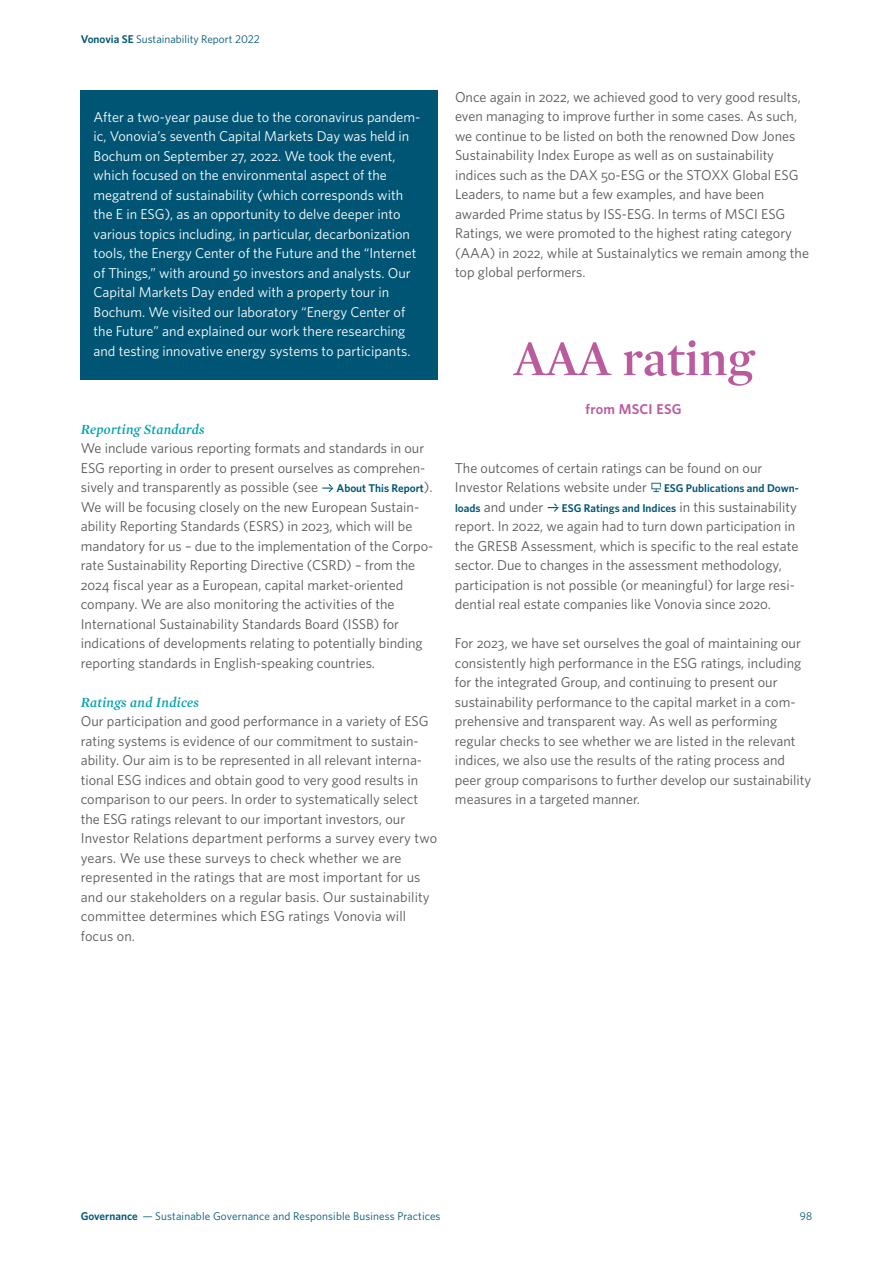
<style>
.page{position:relative;width:893px;height:1263px;background:#fff}
.page>*{position:absolute;margin:0;border:0;box-sizing:border-box;transform-origin:0 0}
.t1{font:600 51px "Mercury Display";color:#ba5b9e}
.t2{font:14.25px/19.5px "Whitney";color:#575756}
.t3{font:14.25px/19.5px "Whitney";color:#fff}
.t4{font:italic 600 14.25px "Mercury Display";letter-spacing:.02em;color:#00a2b0}
.t5{font:600 14.25px "Whitney";letter-spacing:.02em;color:#ba5b9e}
.t6{font:11.25px "Whitney";letter-spacing:.01em;color:#005575}
.t7{font:600 11.25px "Whitney";color:#005575}
.s1{font-weight:600}
.s2{font-weight:400;font-size:14.25px;color:#575756}
.s3{font-weight:600;font-size:11.25px;color:#005575}
.s4{font-style:italic}
</style>
<div class="page">
<div style="left:81px;top:91px;width:357px;height:35px;background:#005575"></div>
<div style="left:81px;top:110px;width:357px;height:270px;background:#005575"></div>
<svg style="left:322px;top:484px;width:11px;height:8px"></svg>
<svg style="left:651px;top:483px;width:10px;height:9px"></svg>
<svg style="left:548px;top:503px;width:11px;height:9px"></svg>
<p class="t6" style="left:81px;top:32px;width:181px"><span class="s1">Vonovia SE</span> Sustainability Report 2022</p>
<p class="t3" style="left:94px;top:106px;width:328px">After a two-year pause due to the coronavirus pandem&shy;ic, Vonovia’s seventh Capital Markets Day was held in Bochum on September 27, 2022. We took the event, which focused on the environmental aspect of the megatrend of sustainability (which corresponds with the E in ESG), as an opportunity to delve deeper into various topics including, in particular, decarbonization tools, the Energy Center of the Future and the “Internet of Things,” with around 50 investors and analysts. Our Capital Markets Day ended with a property tour in Bochum. We visited our laboratory “Energy Center of the Future” and explained our work there researching and testing innovative energy systems to participants.</p>
<p class="t4" style="left:81px;top:419px;width:125px">Reporting Standards</p>
<p class="t2" style="left:81px;top:438px;width:346px;text-align:justify">We include various reporting formats and standards in our ESG reporting in order to present ourselves as comprehen&shy;sively and transparently as possible (see</p>
<p class="t7" style="left:336px;top:481px;width:98px">About This Report<span class="s2">).</span></p>
<p class="t2" style="left:81px;top:496px;width:354px">We will be focusing closely on the new European Sustain&shy;ability Reporting Standards (ESRS) in 2023, which will be mandatory for us – due to the implementation of the Corpo&shy;rate Sustainability Reporting Directive (CSRD) – from the 2024 fiscal year as a European, capital market-oriented company. We are also monitoring the activities of the International Sustainability Standards Board (ISSB) for indications of developments relating to potentially binding reporting standards in English-speaking countries.</p>
<p class="t4" style="left:81px;top:692px;width:120px">Ratings and Indices</p>
<p class="t2" style="left:81px;top:711px;width:358px">Our participation and good performance in a variety of ESG rating systems is evidence of our commitment to sustain&shy;ability. Our aim is to be represented in all relevant interna&shy;tional ESG indices and obtain good to very good results in comparison to our peers. In order to systematically select the ESG ratings relevant to our important investors, our Investor Relations department performs a survey every two years. We use these surveys to check whether we are represented in the ratings that are most important for us and our stakeholders on a regular basis. Our sustainability committee determines which ESG ratings Vonovia will focus on.</p>
<p class="t2" style="left:455px;top:87px;width:356px">Once again in 2022, we achieved good to very good results, even managing to improve further in some cases. As such, we continue to be listed on both the renowned Dow Jones Sustainability Index Europe as well as on sustainability indices such as the DAX 50-ESG or the STOXX Global ESG Leaders, to name but a few examples, and have been awarded Prime status by ISS-ESG. In terms of MSCI ESG Ratings, we were promoted to the highest rating category (AAA) in 2022, while at Sustainalytics we remain among the top global performers.</p>
<h1 class="t1" style="left:514px;top:322px;width:241px">AAA rating</h1>
<p class="t5" style="left:585px;top:400px;width:98px">from MSCI ESG</p>
<p class="t2" style="left:455px;top:457px;width:345px">The outcomes of certain ratings can be found on our<br>Investor Relations website under <span class="s3">ESG Publications and Down&shy;loads</span> and under</p>
<p class="t7" style="left:562px;top:500px;width:236px">ESG Ratings and Indices <span class="s2">in this sustainability</span></p>
<p class="t2" style="left:455px;top:516px;width:345px">report. In 2022, we again had to turn down participation in the GRESB Assessment, which is specific to the real estate sector. Due to changes in the assessment methodology, participation is not possible (or meaningful) for large resi&shy;dential real estate companies like Vonovia since 2020.</p>
<p class="t2" style="left:455px;top:633px;width:358px">For 2023, we have set ourselves the goal of maintaining our consistently high performance in the ESG ratings, including for the integrated Group, and continuing to present our sustainability performance to the capital market in a com&shy;prehensive and transparent way. As well as performing regular checks to see whether we are listed in the relevant indices, we also use the results of the rating process and peer group comparisons to further develop our sustainability measures in a targeted manner.</p>
<p class="t6" style="left:81px;top:1209px;width:361px"><span class="s1">Governance</span> <span class="s4">—</span> Sustainable Governance and Responsible Business Practices</p>
<p class="t6" style="left:800px;top:1209px;width:14px">98</p>
</div>
